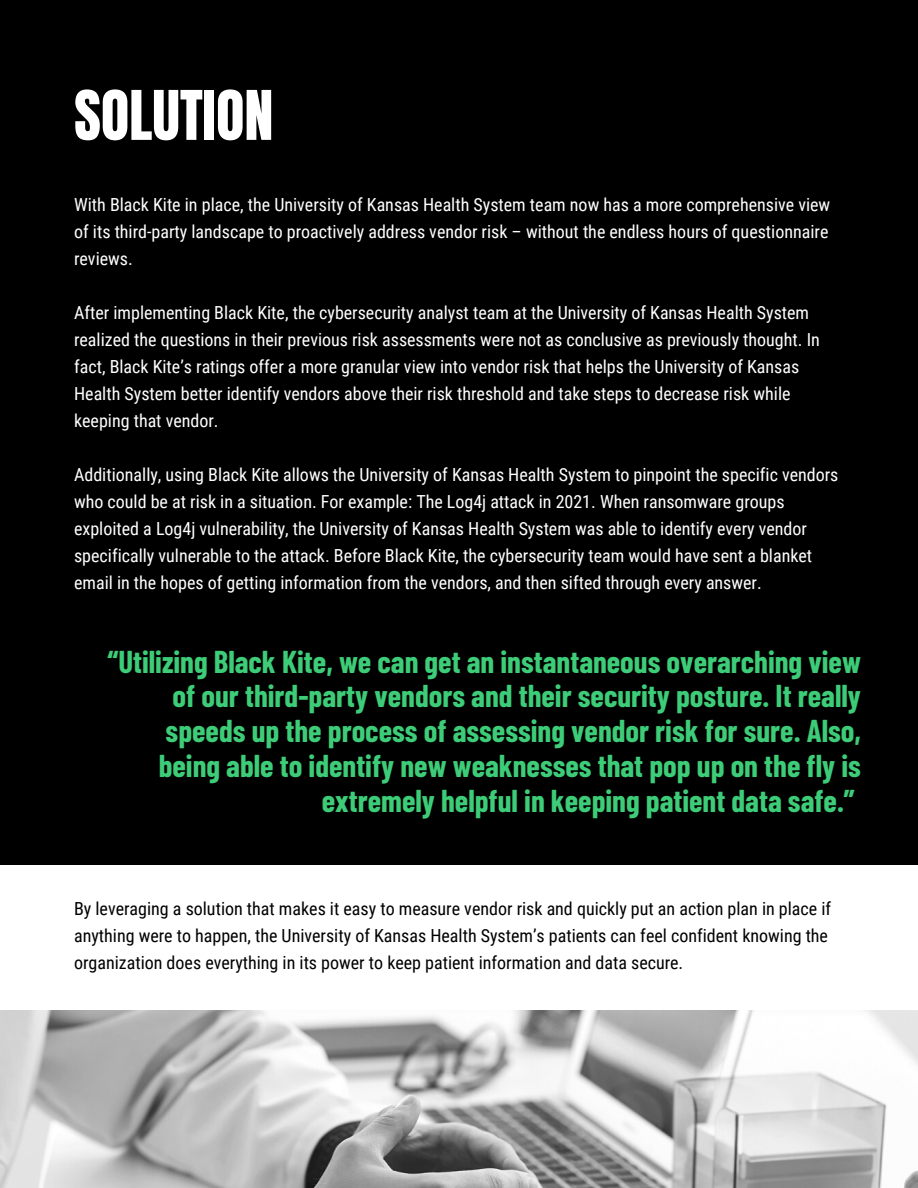
<style>
.page{position:relative;width:918px;height:1188px;background:#000}
.page>*{position:absolute;margin:0;border:0;box-sizing:border-box;transform-origin:0 0}
.t1{font:58.2px "Anton";color:#fff}
.t2{font:700 30.9px/34.8px "Barlow Condensed";color:#3dcc77;text-align:right}
.t3{font:18px/27px "Roboto Condensed";color:#fff}
.t4{font:18px/27px "Roboto Condensed";color:#000}
</style>
<div class="page">
<div style="left:0;top:865px;width:918px;height:323px;background:#fff"></div>
<img style="left:0;top:1011px;width:918px;height:177px">
<p class="t1" style="left:74px;top:74px;width:201px">SOLUTION</p>
<p class="t3" style="left:74px;top:191px;width:758px;text-align:justify">With Black Kite in place, the University of Kansas Health System team now has a more comprehensive view of its third-party landscape to proactively address vendor risk – without the endless hours of questionnaire reviews.</p>
<p class="t3" style="left:74px;top:299px;width:747px">After implementing Black Kite, the cybersecurity analyst team at the University of Kansas Health System realized the questions in their previous risk assessments were not as conclusive as previously thought. In fact, Black Kite’s ratings offer a more granular view into vendor risk that helps the University of Kansas Health System better identify vendors above their risk threshold and take steps to decrease risk while keeping that vendor.</p>
<p class="t3" style="left:74px;top:461px;width:766px">Additionally, using Black Kite allows the University of Kansas Health System to pinpoint the specific vendors who could be at risk in a situation. For example: The Log4j attack in 2021. When ransomware groups exploited a Log4j vulnerability, the University of Kansas Health System was able to identify every vendor specifically vulnerable to the attack. Before Black Kite, the cybersecurity team would have sent a blanket email in the hopes of getting information from the vendors, and then sifted through every answer.</p>
<p class="t2" style="left:107px;top:643px;width:755px">“Utilizing Black Kite, we can get an instantaneous overarching view of our third-party vendors and their security posture. It really speeds up the process of assessing vendor risk for sure. Also, being able to identify new weaknesses that pop up on the fly is extremely helpful in keeping patient data safe.”</p>
<p class="t4" style="left:74px;top:896px;width:759px">By leveraging a solution that makes it easy to measure vendor risk and quickly put an action plan in place if anything were to happen, the University of Kansas Health System’s patients can feel confident knowing the organization does everything in its power to keep patient information and data secure.</p>
</div>
